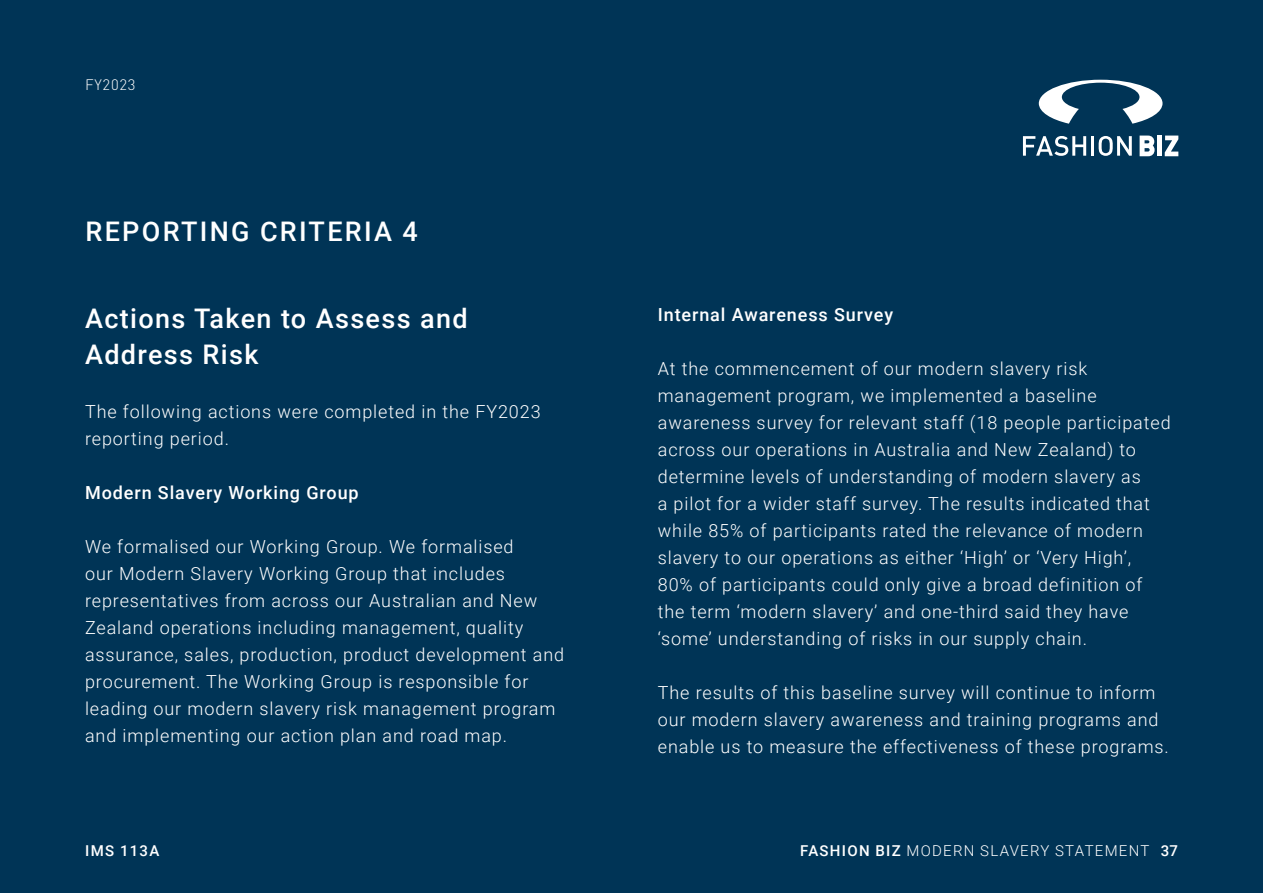
<style>
.page{position:relative;width:1263px;height:893px;background:#003456}
.page>*{position:absolute;margin:0;border:0;box-sizing:border-box;transform-origin:0 0}
.t1{font:500 27px/36px "Roboto";letter-spacing:.05em;color:#fff}
.t2{font:500 27px "Roboto";letter-spacing:.085em;color:#fff}
.t3{font:300 18px/27px "Roboto";letter-spacing:.05em;color:#fff}
.t4{font:500 18px "Roboto";letter-spacing:.05em;color:#fff}
.t5{font:300 15px "Roboto";letter-spacing:.085em;color:#fff}
.t6{font:500 15px "Roboto";letter-spacing:.085em;color:#fff}
.t7{font:300 15px "DIN";letter-spacing:.05em;color:#fff}
.s1{font-weight:500}
</style>
<div class="page">
<svg style="left:1039px;top:80px;width:123px;height:44px"></svg>
<svg style="left:1139px;top:136px;width:15px;height:20px"></svg>
<hr style="left:1157px;top:136px;width:4px;height:20px;background:#fff">
<svg style="left:1165px;top:136px;width:13px;height:20px"></svg>
<svg style="left:1023px;top:136px;width:63px;height:20px"></svg>
<hr style="left:1091px;top:136px;width:3px;height:20px;background:#fff">
<svg style="left:1098px;top:136px;width:34px;height:20px"></svg>
<p class="t7" style="left:85px;top:76px;width:52px">FY2023</p>
<h1 class="t2" style="left:86px;top:213px;width:334px">REPORTING CRITERIA 4</h1>
<h1 class="t1" style="left:85px;top:299px;width:384px">Actions Taken to Assess and<br>Address Risk</h1>
<p class="t3" style="left:85px;top:397px;width:457px">The following actions were completed in the FY2023 reporting period.</p>
<p class="t4" style="left:85px;top:480px;width:275px">Modern Slavery Working Group</p>
<p class="t3" style="left:85px;top:532px;width:481px">We formalised our Working Group. We formalised<br>our Modern Slavery Working Group that includes representatives from across our Australian and New Zealand operations including management, quality assurance, sales, production, product development and procurement. The Working Group is responsible for leading our modern slavery risk management program and implementing our action plan and road map.</p>
<p class="t4" style="left:658px;top:302px;width:237px">Internal Awareness Survey</p>
<p class="t3" style="left:658px;top:354px;width:514px">At the commencement of our modern slavery risk management program, we implemented a baseline awareness survey for relevant staff (18 people participated across our operations in Australia and New Zealand) to determine levels of understanding of modern slavery as<br>a pilot for a wider staff survey. The results indicated that while 85% of participants rated the relevance of modern slavery to our operations as either ‘High’ or ‘Very High’, 80% of participants could only give a broad definition of the term ‘modern slavery’ and one-third said they have ‘some’ understanding of risks in our supply chain.</p>
<p class="t3" style="left:658px;top:678px;width:512px">The results of this baseline survey will continue to inform our modern slavery awareness and training programs and enable us to measure the effectiveness of these programs.</p>
<p class="t6" style="left:85px;top:840px;width:76px">IMS 113A</p>
<p class="t5" style="left:800px;top:840px;width:379px"><span class="s1">FASHION BIZ</span> MODERN SLAVERY STATEMENT <span class="s1">37</span></p>
</div>
